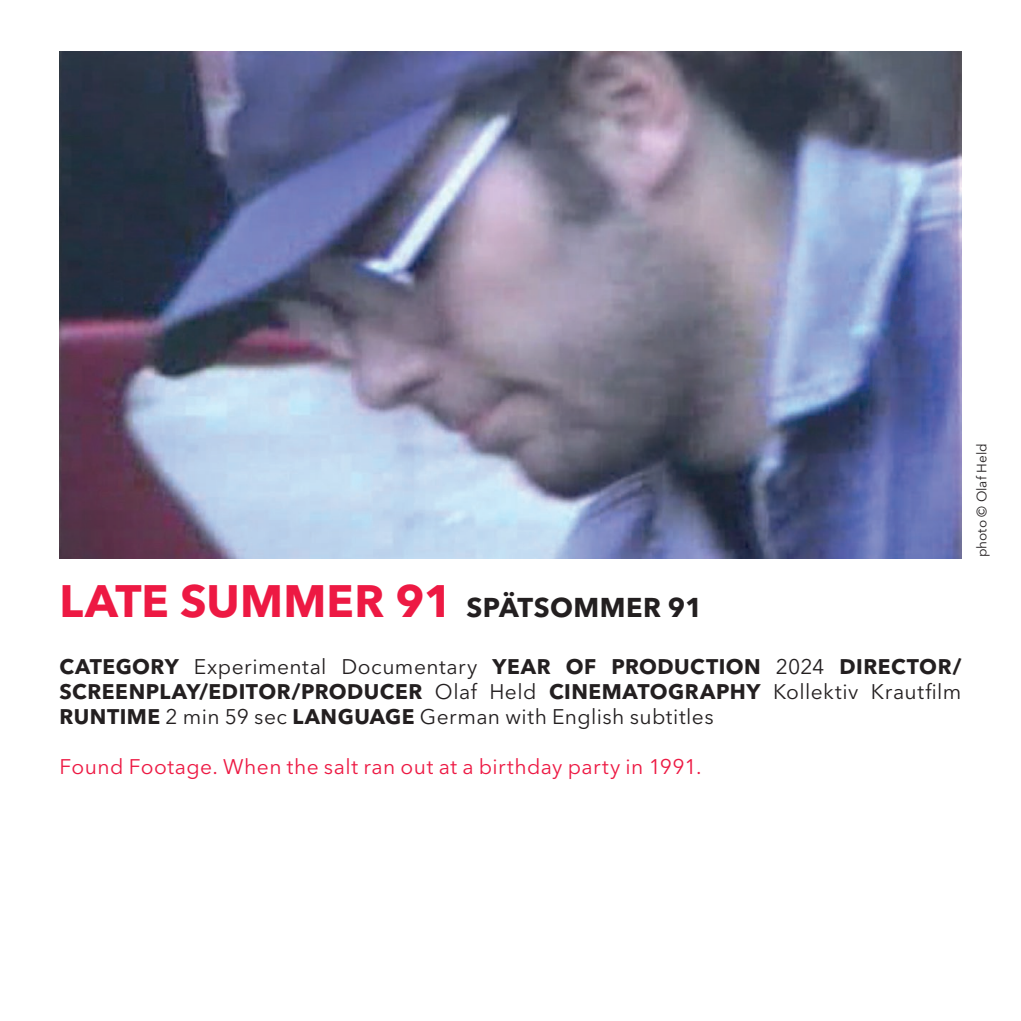
<style>
.page{position:relative;width:1021px;height:1021px;background:#fff}
.page>*{position:absolute;margin:0;border:0;box-sizing:border-box;transform-origin:0 0}
.t1{font:700 45px "Avenir Next LT Pro";letter-spacing:.005em;color:#ed1943}
.t2{font:700 21px/25.2px "Avenir Next LT Pro";letter-spacing:.025em;color:#231f20;text-align:justify}
.t3{font:21px "Avenir Next LT Pro";letter-spacing:.02em;color:#ed1943}
.t4{font:13.5px "Avenir Next LT Pro";color:#231f20}
.s1{font-size:27px;color:#231f20}
.s2{font-weight:400}
</style>
<div class="page">
<img style="left:60px;top:51px;width:901px;height:507px">
<p class="t1" style="left:60px;top:573px;width:644px">LATE SUMMER 91 <span class="s1">SPÄTSOMMER 91</span></p>
<p class="t4" style="left:973px;top:557px;width:115px;rotate:-90deg">photo © Olaf Held</p>
<p class="t2" style="left:60px;top:653px;width:903px">CATEGORY <span class="s2">Experimental Documentary</span> YEAR OF PRODUCTION <span class="s2">2024</span> DIRECTOR/ SCREENPLAY/EDITOR/PRODUCER <span class="s2">Olaf Held</span> CINEMATOGRAPHY <span class="s2">Kollektiv Krautfilm </span>RUNTIME <span class="s2">2 min 59 sec</span> LANGUAGE <span class="s2">German with English subtitles</span></p>
<p class="t3" style="left:60px;top:754px;width:643px">Found Footage. When the salt ran out at a birthday party in 1991.</p>
</div>
